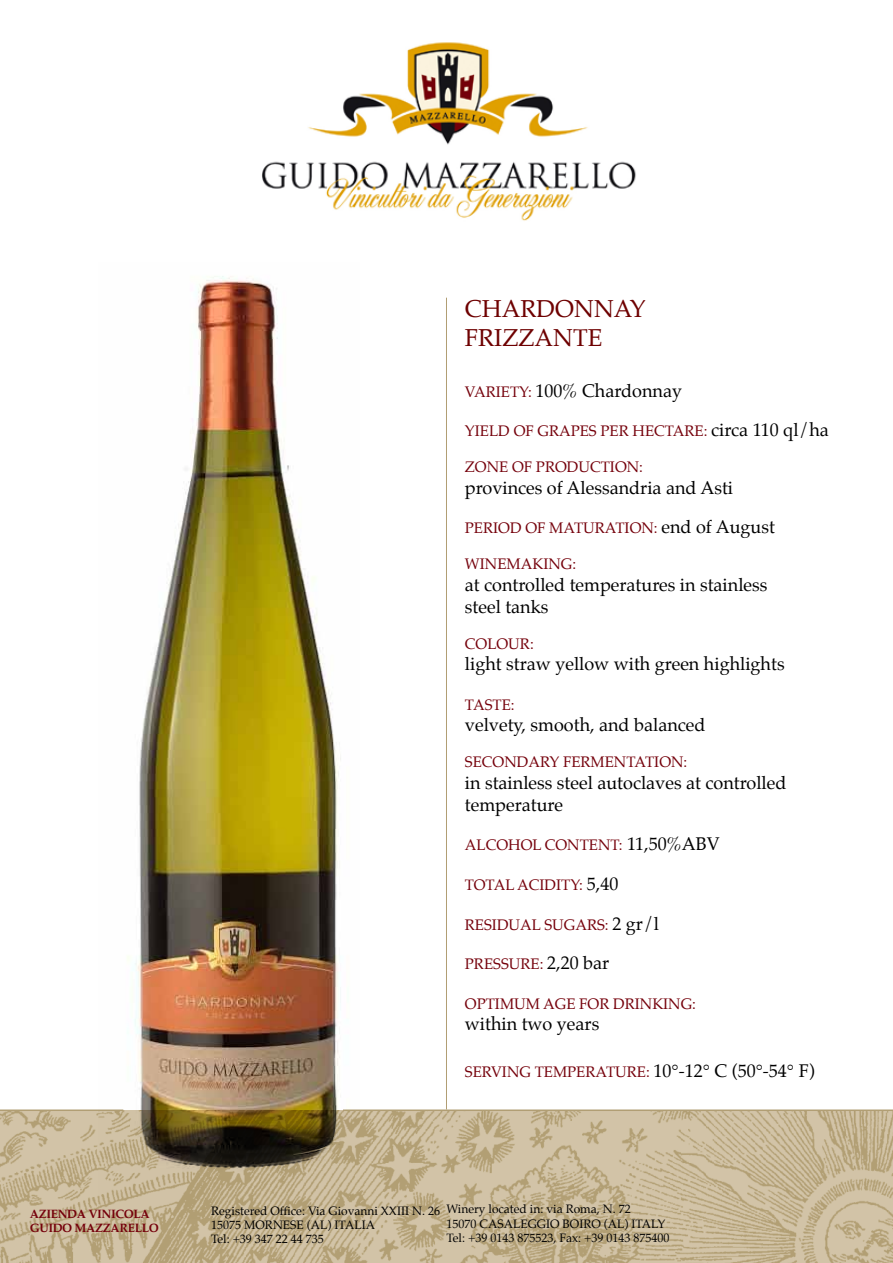
<style>
.page{position:relative;width:893px;height:1263px;background:#fff}
.page>*{position:absolute;margin:0;border:0;box-sizing:border-box;transform-origin:0 0}
.t1{font:24px/28.8px "Palatino";color:#6e0001}
.t2{font:18px/21.6px "Palatino";color:#000}
.t3{font:15px "Palatino";color:#75000b}
.t4{font:12px/14.4px "Palatino";color:#000}
.t5{font:700 12px/14.4px "Palatino";letter-spacing:-.03em;color:#75000b}
.s1{font-size:15px;color:#75000b}
.s2{font-size:18px;color:#000}
</style>
<div class="page">
<img style="left:262px;top:42px;width:374px;height:179px">
<img style="left:0;top:1111px;width:893px;height:152px">
<hr style="left:0;top:1109px;width:123px;height:2px;background:#b19e74">
<hr style="left:343px;top:1109px;width:550px;height:2px;background:#b19e74">
<hr style="left:446px;top:298px;width:1px;height:811px;background:#b19e74">
<img style="left:98px;top:276px;width:262px;height:942px">
<h1 class="t1" style="left:465px;top:295px;width:183px">CHARDONNAY<br>FRIZZANTE</h1>
<p class="t2" style="left:465px;top:380px;width:219px"><span class="s1">VARIETY:</span> 100% Chardonnay</p>
<p class="t3" style="left:465px;top:419px;width:366px">YIELD OF GRAPES PER HECTARE: <span class="s2">circa 110 ql/ha</span></p>
<p class="t3" style="left:465px;top:455px;width:180px">ZONE OF PRODUCTION:</p>
<p class="t2" style="left:465px;top:477px;width:270px">provinces of Alessandria and Asti</p>
<p class="t3" style="left:465px;top:516px;width:311px">PERIOD OF MATURATION: <span class="s2">end of August</span></p>
<p class="t3" style="left:465px;top:552px;width:113px">WINEMAKING:</p>
<p class="t2" style="left:465px;top:574px;width:304px">at controlled temperatures in stainless steel tanks</p>
<p class="t3" style="left:465px;top:631px;width:23px">Colour</p>
<p class="t3" style="left:530px;top:631px;width:5px">:</p>
<p class="t2" style="left:465px;top:653px;width:321px">light straw yellow with green highlights</p>
<p class="t3" style="left:465px;top:692px;width:51px">TASTE:</p>
<p class="t2" style="left:465px;top:714px;width:242px">velvety, smooth, and balanced</p>
<p class="t3" style="left:465px;top:750px;width:224px">SECONDARY FERMENTATION:</p>
<p class="t2" style="left:465px;top:772px;width:323px">in stainless steel autoclaves at controlled temperature</p>
<p class="t3" style="left:465px;top:833px;width:256px">ALCOHOL CONTENT: <span class="s2">11,50%ABV</span></p>
<p class="t3" style="left:465px;top:872px;width:155px">TOTAL ACIDITY: <span class="s2">5,40</span></p>
<p class="t3" style="left:465px;top:912px;width:196px">RESIDUAL SUGARS: <span class="s2">2 gr/l</span></p>
<p class="t3" style="left:465px;top:951px;width:20px">Pressure</p>
<p class="t2" style="left:540px;top:952px;width:71px"><span class="s1">:</span> 2,20 bar</p>
<p class="t3" style="left:465px;top:991px;width:233px">OPTIMUM AGE FOR DRINKING:</p>
<p class="t2" style="left:465px;top:1013px;width:136px">within two years</p>
<p class="t3" style="left:465px;top:1059px;width:351px">SERVING TEMPERATURE: <span class="s2">10°-12° C (50°-54° F)</span></p>
<p class="t5" style="left:30px;top:1206px;width:130px">AZIENDA VINICOLA<br>GUIDO MAZZARELLO</p>
<p class="t4" style="left:447px;top:1202px;width:224px">Winery located in: via Roma, N. 72<br>15070 CASALEGGIO BOIRO (AL) ITALY<br>Tel: +39 0143 875523, Fax: +39 0143 875400</p>
<p class="t4" style="left:211px;top:1203px;width:230px">Registered Office: Via Giovanni XXIII N. 26<br>15075 MORNESE (AL) ITALIA<br>Tel: +39 347 22 44 735</p>
</div>
